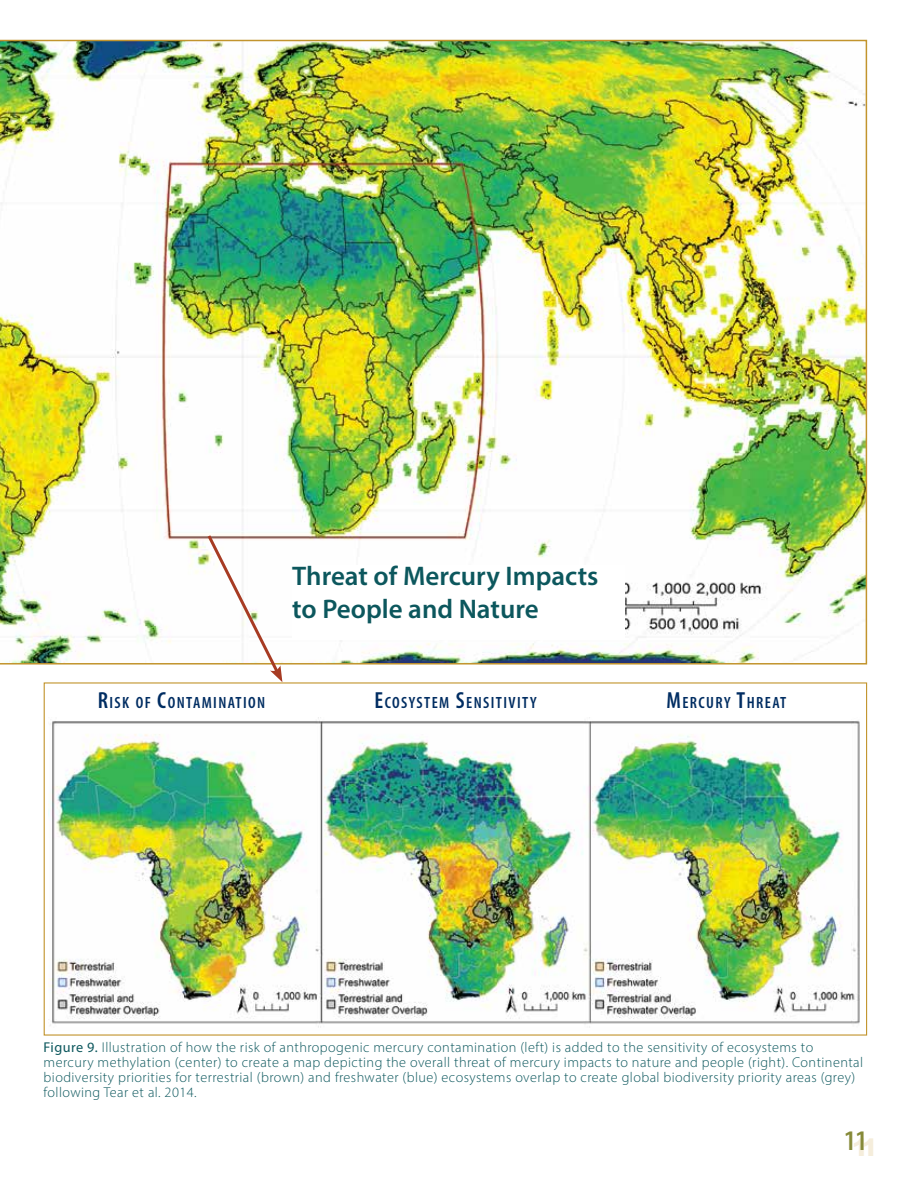
<style>
.page{position:relative;width:918px;height:1188px;background:#fff}
.page>*{position:absolute;margin:0;border:0;box-sizing:border-box;transform-origin:0 0}
.t1{font:600 condensed 28.5px "Myriad Pro";color:#868a39}
.t2{font:600 27px/32.4px "Myriad Pro";color:#0c575d}
.t3{font:600 condensed 16.35px "Myriad Pro";letter-spacing:.085em;color:#002d62}
.t4{font:300 14.25px/15px "Myriad Pro";letter-spacing:.03em;color:#0c575d}
.s1{font-size:23.4px}
.s2{font-weight:400}
</style>
<div class="page">
<img style="left:0;top:40px;width:867px;height:625px">
<svg style="left:205px;top:532px;width:77px;height:150px"></svg>
<div style="left:292px;top:565px;width:333px;height:74px;background:#fff"></div>
<img style="left:48px;top:717px;width:812px;height:311px">
<h2 class="t2" style="left:292px;top:559px;width:308px">Threat of Mercury Impacts to People and Nature</h2>
<p class="t3" style="left:98px;top:692px;width:169px"><span class="s1">R</span>ISK OF <span class="s1">C</span>ONTAMINATION</p>
<p class="t3" style="left:375px;top:692px;width:164px"><span class="s1">E</span>COSYSTEM <span class="s1">S</span>ENSITIVITY</p>
<p class="t3" style="left:667px;top:692px;width:121px"><span class="s1">M</span>ERCURY <span class="s1">T</span>HREAT</p>
<p class="t4" style="left:44px;top:1040px;width:821px"><span class="s2">Figure 9.</span> Illustration of how the risk of anthropogenic mercury contamination (left) is added to the sensitivity of ecosystems to mercury methylation (center) to create a map depicting the overall threat of mercury impacts to nature and people (right). Continental biodiversity priorities for terrestrial (brown) and freshwater (blue) ecosystems overlap to create global biodiversity priority areas (grey) following Tear et al. 2014.</p>
<h1 class="t1" style="left:844px;top:1123px;width:35px">1 1<sub>11</sub></h1>
</div>
